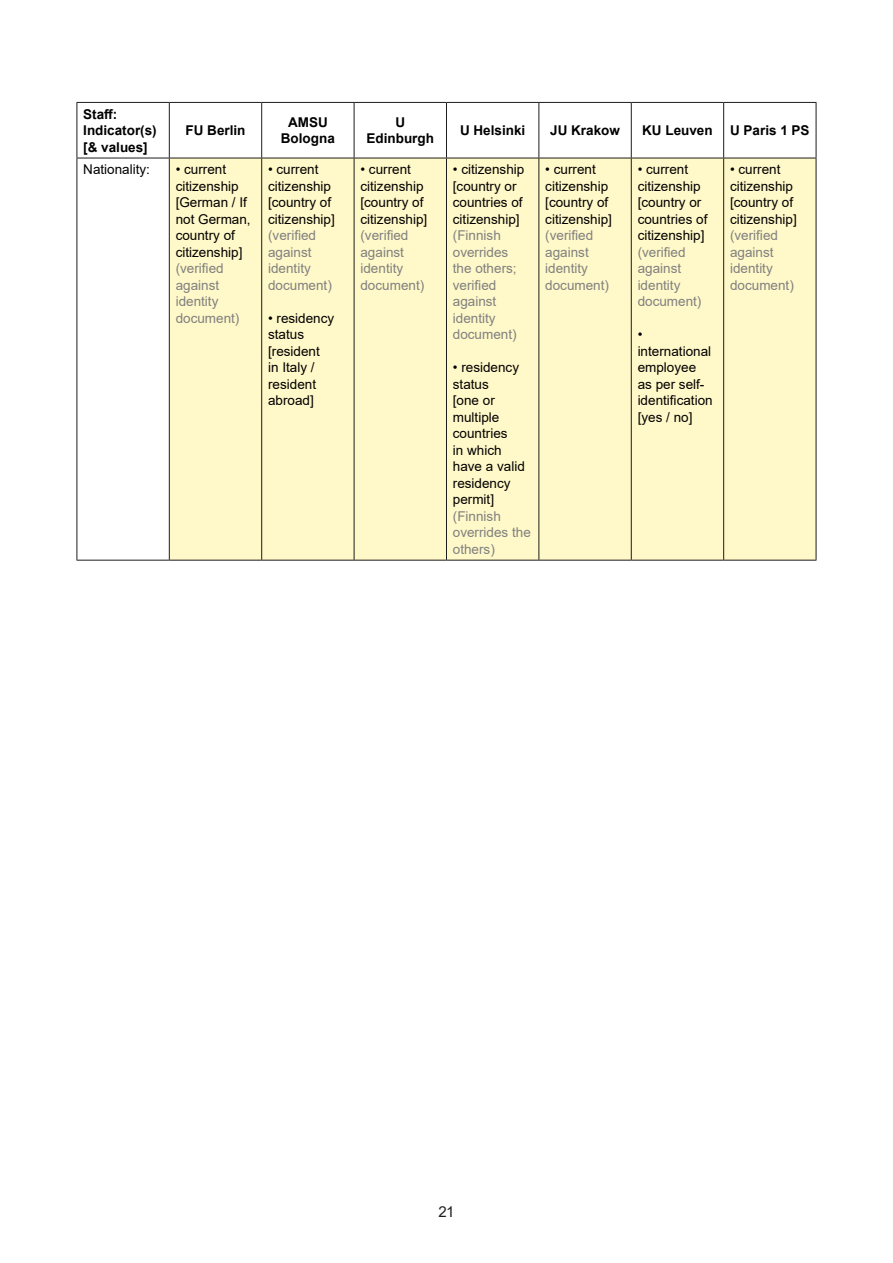
<style>
.page{position:relative;width:893px;height:1263px;background:#fff}
.page>*{position:absolute;margin:0;border:0;box-sizing:border-box;transform-origin:0 0}
.t1{font:15px "Arial";color:#1d1d1b}
.t2{font:13.5px/16.5px "Arial";color:#000}
.t3{font:13.5px/16.5px "Arial";color:#808080}
.t4{font:700 13.5px/16.5px "Arial";color:#000;text-align:center}
.s1{color:#808080}
</style>
<div class="page">
<div style="left:170px;top:159px;width:646px;height:401px;background:#fff8c8"></div>
<hr style="left:77px;top:102px;width:92px;height:1px;background:#1d1d1b">
<hr style="left:77px;top:103px;width:1px;height:55px;background:#1d1d1b">
<hr style="left:169px;top:102px;width:93px;height:1px;background:#1d1d1b">
<hr style="left:169px;top:103px;width:1px;height:55px;background:#1d1d1b">
<hr style="left:262px;top:102px;width:92px;height:1px;background:#1d1d1b">
<hr style="left:261px;top:103px;width:1px;height:55px;background:#1d1d1b">
<hr style="left:354px;top:102px;width:92px;height:1px;background:#1d1d1b">
<hr style="left:354px;top:103px;width:1px;height:55px;background:#1d1d1b">
<hr style="left:446px;top:102px;width:93px;height:1px;background:#1d1d1b">
<hr style="left:446px;top:103px;width:1px;height:55px;background:#1d1d1b">
<hr style="left:539px;top:102px;width:92px;height:1px;background:#1d1d1b">
<hr style="left:538px;top:103px;width:1px;height:55px;background:#1d1d1b">
<hr style="left:631px;top:102px;width:93px;height:1px;background:#1d1d1b">
<hr style="left:631px;top:103px;width:1px;height:55px;background:#1d1d1b">
<hr style="left:724px;top:102px;width:92px;height:1px;background:#1d1d1b">
<hr style="left:723px;top:103px;width:1px;height:55px;background:#1d1d1b">
<hr style="left:816px;top:103px;width:1px;height:55px;background:#1d1d1b">
<hr style="left:77px;top:158px;width:92px;height:1px;background:#1d1d1b">
<hr style="left:77px;top:158px;width:1px;height:402px;background:#1d1d1b">
<hr style="left:169px;top:158px;width:93px;height:1px;background:#1d1d1b">
<hr style="left:169px;top:158px;width:1px;height:402px;background:#1d1d1b">
<hr style="left:262px;top:158px;width:92px;height:1px;background:#1d1d1b">
<hr style="left:261px;top:158px;width:1px;height:402px;background:#1d1d1b">
<hr style="left:354px;top:158px;width:92px;height:1px;background:#1d1d1b">
<hr style="left:354px;top:158px;width:1px;height:402px;background:#1d1d1b">
<hr style="left:446px;top:158px;width:93px;height:1px;background:#1d1d1b">
<hr style="left:446px;top:158px;width:1px;height:402px;background:#1d1d1b">
<hr style="left:539px;top:158px;width:92px;height:1px;background:#1d1d1b">
<hr style="left:538px;top:158px;width:1px;height:402px;background:#1d1d1b">
<hr style="left:631px;top:158px;width:93px;height:1px;background:#1d1d1b">
<hr style="left:631px;top:158px;width:1px;height:402px;background:#1d1d1b">
<hr style="left:724px;top:158px;width:92px;height:1px;background:#1d1d1b">
<hr style="left:723px;top:158px;width:1px;height:402px;background:#1d1d1b">
<hr style="left:816px;top:158px;width:1px;height:402px;background:#1d1d1b">
<hr style="left:77px;top:560px;width:92px;height:1px;background:#1d1d1b">
<hr style="left:169px;top:560px;width:93px;height:1px;background:#1d1d1b">
<hr style="left:262px;top:560px;width:92px;height:1px;background:#1d1d1b">
<hr style="left:354px;top:560px;width:92px;height:1px;background:#1d1d1b">
<hr style="left:446px;top:560px;width:93px;height:1px;background:#1d1d1b">
<hr style="left:539px;top:560px;width:92px;height:1px;background:#1d1d1b">
<hr style="left:631px;top:560px;width:93px;height:1px;background:#1d1d1b">
<hr style="left:724px;top:560px;width:92px;height:1px;background:#1d1d1b">
<p class="t4" style="left:83px;top:106px;width:36px">Staff:</p>
<p class="t4" style="left:83px;top:122px;width:75px">Indicator(s)</p>
<p class="t4" style="left:83px;top:139px;width:66px">[&amp; values]</p>
<p class="t4" style="left:185px;top:122px;width:62px">FU Berlin</p>
<p class="t4" style="left:281px;top:114px;width:55px">AMSU<br>Bologna</p>
<p class="t4" style="left:367px;top:114px;width:69px">U<br>Edinburgh</p>
<p class="t4" style="left:460px;top:122px;width:67px">U Helsinki</p>
<p class="t4" style="left:550px;top:122px;width:71px">JU Krakow</p>
<p class="t4" style="left:642px;top:122px;width:72px">KU Leuven</p>
<p class="t4" style="left:730px;top:122px;width:81px">U Paris 1 PS</p>
<p class="t2" style="left:83px;top:161px;width:68px">Nationality:</p>
<p class="t2" style="left:176px;top:161px;width:77px">• current citizenship [German / If not German, country of citizenship]</p>
<p class="t3" style="left:176px;top:260px;width:65px">(verified against identity document)</p>
<p class="t2" style="left:268px;top:161px;width:68px">• current citizenship [country of citizenship] <span class="s1">(verified against identity document)</span></p>
<p class="t2" style="left:268px;top:310px;width:68px">• residency status [resident<br>in Italy / resident abroad]</p>
<p class="t2" style="left:360px;top:161px;width:68px">• current citizenship [country of citizenship]</p>
<p class="t3" style="left:360px;top:227px;width:65px">(verified against identity document)</p>
<p class="t2" style="left:453px;top:161px;width:73px">• citizenship [country or countries of citizenship]</p>
<p class="t3" style="left:453px;top:227px;width:65px">(Finnish overrides the others; verified against identity document)</p>
<p class="t2" style="left:453px;top:359px;width:74px">• residency status<br>[one or multiple countries<br>in which have a valid residency permit]</p>
<p class="t3" style="left:453px;top:508px;width:80px">(Finnish overrides the others)</p>
<p class="t2" style="left:545px;top:161px;width:68px">• current citizenship [country of citizenship]</p>
<p class="t3" style="left:545px;top:227px;width:65px">(verified against identity document)</p>
<p class="t2" style="left:638px;top:161px;width:71px">• current citizenship [country or countries of citizenship]</p>
<p class="t3" style="left:638px;top:244px;width:65px">(verified against identity document)</p>
<p class="t2" style="left:638px;top:326px;width:77px">• international employee as per self&shy;identification [yes / no]</p>
<p class="t2" style="left:730px;top:161px;width:68px">• current citizenship [country of citizenship]</p>
<p class="t3" style="left:730px;top:227px;width:65px">(verified against identity document)</p>
<p class="t1" style="left:438px;top:1201px;width:18px">21</p>
</div>
